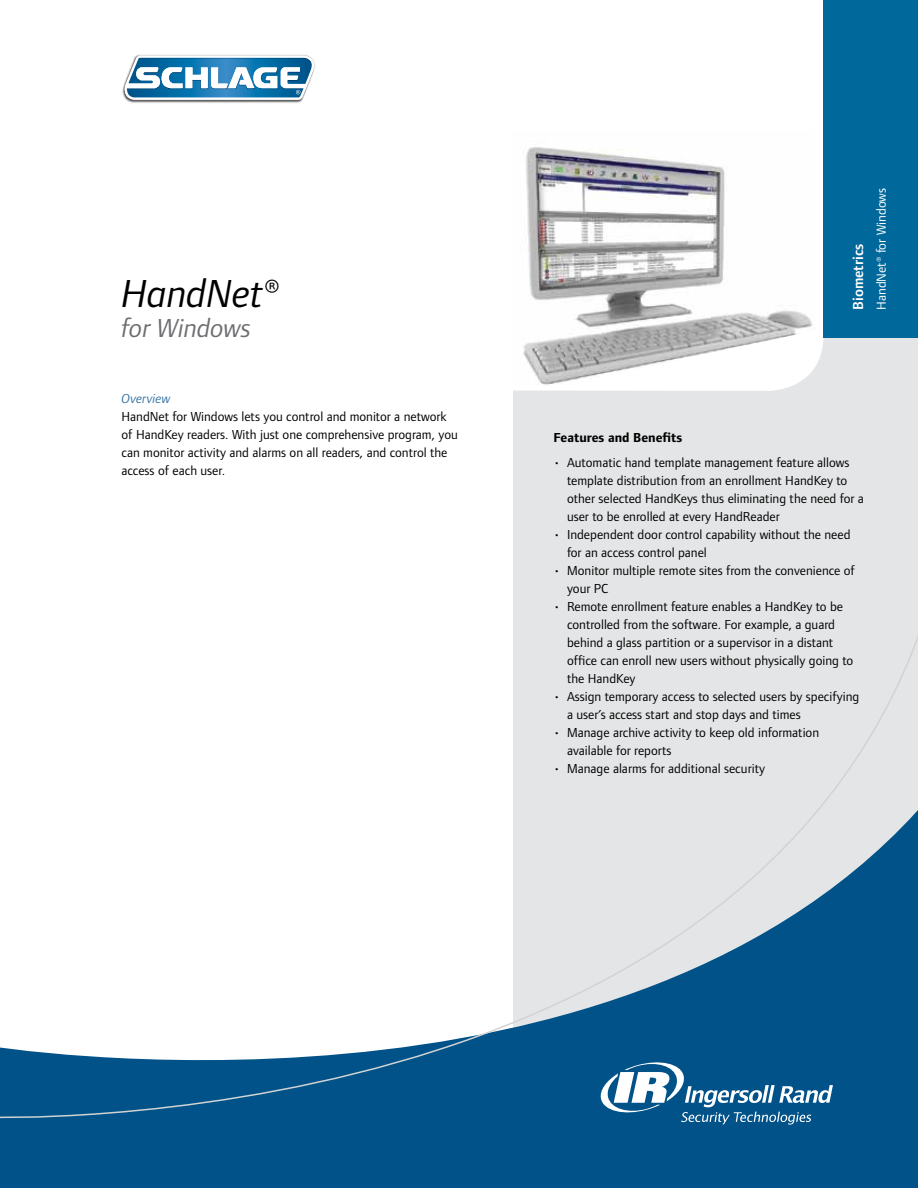
<style>
.page{position:relative;width:918px;height:1188px;background:#fff}
.page>*{position:absolute;margin:0;border:0;box-sizing:border-box;transform-origin:0 0}
.t1{font:italic 40.5px "Foundry Form Sans";letter-spacing:-.005em;color:#000}
.t2{font:italic 27px "Foundry Form Sans";letter-spacing:-.005em;color:#6d6e71}
.t3{font:600 15px "Foundry Form Sans";color:#fff}
.t4{font:13.5px/18px "Foundry Form Sans";color:#000}
.t5{font:700 13.5px "Foundry Form Sans";color:#000}
.t6{font:13.5px "Foundry Form Sans";color:#fff}
.t7{font:italic 13.5px "Foundry Form Sans";color:#3775a5}
</style>
<div class="page">
<img style="left:122px;top:54px;width:194px;height:49px">
<svg style="left:124px;top:56px;width:191px;height:44px"></svg>
<div style="left:513px;top:335px;width:405px;height:262px;background:#e4e5e6"></div>
<div style="left:0;top:1144px;width:918px;height:44px;background:#005288"></div>
<svg style="left:0;top:597px;width:918px;height:547px"></svg>
<img style="left:513px;top:147px;width:302px;height:238px">
<div style="left:824px;top:0;width:94px;height:338px;background:#00689a"></div>
<h1 class="t1" style="left:122px;top:271px;width:159px">HandNet®</h1>
<h2 class="t2" style="left:122px;top:313px;width:131px">for Windows</h2>
<p class="t7" style="left:122px;top:391px;width:50px">Overview</p>
<p class="t4" style="left:122px;top:408px;width:338px">HandNet for Windows lets you control and monitor a network of HandKey readers. With just one comprehensive program, you can monitor activity and alarms on all readers, and control the access of each user.</p>
<p class="t3" style="left:850px;top:310px;width:68px;rotate:-90deg">Biometrics</p>
<p class="t6" style="left:874px;top:310px;width:123px;rotate:-90deg">HandNet® for Windows</p>
<p class="t5" style="left:554px;top:430px;width:130px">Features and Benefits</p>
<p class="t4" style="left:567px;top:454px;width:298px;text-indent:-14px">• Automatic hand template management feature allows template distribution from an enrollment HandKey to other selected HandKeys thus eliminating the need for a user to be enrolled at every HandReader</p>
<p class="t4" style="left:567px;top:526px;width:285px;text-indent:-14px">• Independent door control capability without the need for an access control panel</p>
<p class="t4" style="left:567px;top:562px;width:290px;text-indent:-14px">• Monitor multiple remote sites from the convenience of your PC</p>
<p class="t4" style="left:567px;top:598px;width:288px;text-indent:-14px">• Remote enrollment feature enables a HandKey to be controlled from the software. For example, a guard behind a glass partition or a supervisor in a distant office can enroll new users without physically going to the HandKey</p>
<p class="t4" style="left:567px;top:688px;width:294px;text-indent:-14px">• Assign temporary access to selected users by specifying a user’s access start and stop days and times</p>
<p class="t4" style="left:567px;top:723px;width:254px;text-indent:-14px">• Manage archive activity to keep old information available for reports</p>
<p class="t4" style="left:554px;top:759px;width:213px">• Manage alarms for additional security</p>
</div>
